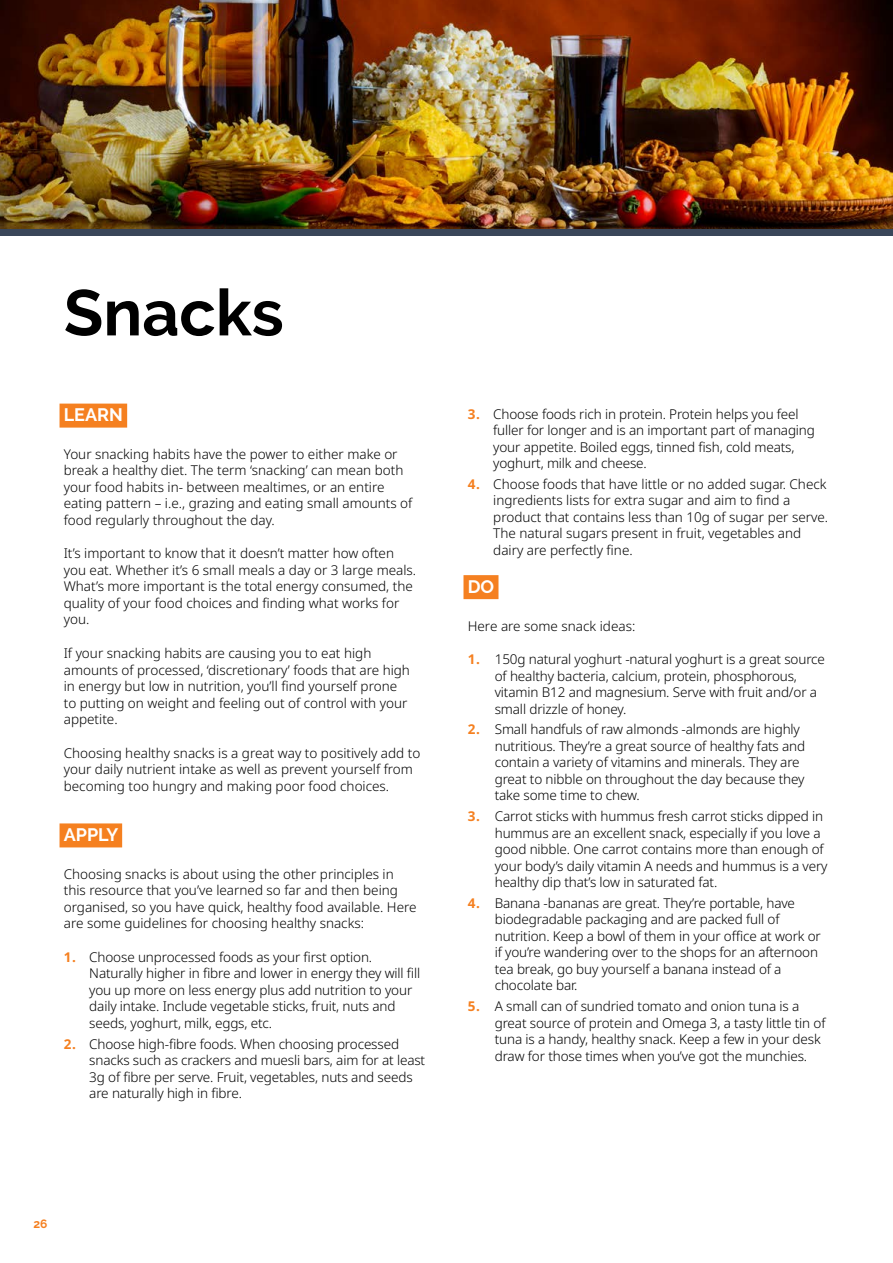
<style>
.page{position:relative;width:893px;height:1263px;background:#fff}
.page>*{position:absolute;margin:0;border:0;box-sizing:border-box;transform-origin:0 0}
.t1{font:700 64.5px "Raleway";color:#000}
.t2{font:700 18px "Raleway";color:#fff}
.t3{font:300 13.5px/16.5px "Noto Sans";letter-spacing:-.01em;color:#000}
.t4{font:700 12px "Raleway";color:#f58020}
.s1{font-weight:700;color:#f58020}
</style>
<div class="page">
<img style="left:0;top:0;width:893px;height:230px">
<div style="left:60px;top:404px;width:67px;height:24px;background:#f58020"></div>
<div style="left:60px;top:823px;width:62px;height:24px;background:#f58020"></div>
<div style="left:463px;top:575px;width:35px;height:24px;background:#f58020"></div>
<div style="left:0;top:230px;width:893px;height:6px;background:#3a4659"></div>
<h1 class="t1" style="left:64px;top:276px;width:221px">Snacks</h1>
<h2 class="t2" style="left:64px;top:405px;width:61px">LEARN</h2>
<p class="t3" style="left:64px;top:446px;width:350px">Your snacking habits have the power to either make or break a healthy diet. The term ‘snacking’ can mean both your food habits in- between mealtimes, or an entire eating pattern – i.e., grazing and eating small amounts of food regularly throughout the day.</p>
<p class="t3" style="left:64px;top:546px;width:354px">It’s important to know that it doesn’t matter how often you eat. Whether it’s 6 small meals a day or 3 large meals.<br>What’s more important is the total energy consumed, the quality of your food choices and finding what works for you.</p>
<p class="t3" style="left:64px;top:645px;width:348px">If your snacking habits are causing you to eat high amounts of processed, ‘discretionary’ foods that are high in energy but low in nutrition, you’ll find yourself prone to putting on weight and feeling out of control with your appetite.</p>
<p class="t3" style="left:64px;top:745px;width:358px">Choosing healthy snacks is a great way to positively add to your daily nutrient intake as well as prevent yourself from becoming too hungry and making poor food choices.</p>
<h2 class="t2" style="left:64px;top:824px;width:56px">APPLY</h2>
<p class="t3" style="left:64px;top:866px;width:354px">Choosing snacks is about using the other principles in this resource that you’ve learned so far and then being organised, so you have quick, healthy food available. Here are some guidelines for choosing healthy snacks:</p>
<p class="t3" style="left:89px;top:949px;width:333px;text-indent:-26px"><span class="s1">1.</span> Choose unprocessed foods as your first option.<br>Naturally higher in fibre and lower in energy they will fill you up more on less energy plus add nutrition to your daily intake. Include vegetable sticks, fruit, nuts and seeds, yoghurt, milk, eggs, etc.</p>
<p class="t3" style="left:89px;top:1036px;width:337px;text-indent:-26px"><span class="s1">2.</span> Choose high-fibre foods. When choosing processed snacks such as crackers and muesli bars, aim for at least 3g of fibre per serve. Fruit, vegetables, nuts and seeds are naturally high in fibre.</p>
<p class="t3" style="left:493px;top:406px;width:323px;text-indent:-26px"><span class="s1">3.</span> Choose foods rich in protein. Protein helps you feel fuller for longer and is an important part of managing your appetite. Boiled eggs, tinned fish, cold meats, yoghurt, milk and cheese.</p>
<p class="t3" style="left:493px;top:476px;width:336px;text-indent:-26px"><span class="s1">4.</span> Choose foods that have little or no added sugar. Check ingredients lists for extra sugar and aim to find a product that contains less than 10g of sugar per serve.<br>The natural sugars present in fruit, vegetables and dairy are perfectly fine.</p>
<h2 class="t2" style="left:468px;top:576px;width:28px">DO</h2>
<p class="t3" style="left:468px;top:618px;width:169px">Here are some snack ideas:</p>
<p class="t3" style="left:495px;top:651px;width:332px;text-indent:-27px"><span class="s1">1.</span> 150g natural yoghurt -natural yoghurt is a great source of healthy bacteria, calcium, protein, phosphorous, vitamin B12 and magnesium. Serve with fruit and/or a small drizzle of honey.</p>
<p class="t3" style="left:495px;top:721px;width:312px;text-indent:-27px"><span class="s1">2.</span> Small handfuls of raw almonds -almonds are highly nutritious. They’re a great source of healthy fats and contain a variety of vitamins and minerals. They are great to nibble on throughout the day because they take some time to chew.</p>
<p class="t3" style="left:495px;top:808px;width:334px;text-indent:-27px"><span class="s1">3.</span> Carrot sticks with hummus fresh carrot sticks dipped in hummus are an excellent snack, especially if you love a good nibble. One carrot contains more than enough of your body’s daily vitamin A needs and hummus is a very healthy dip that’s low in saturated fat.</p>
<p class="t3" style="left:495px;top:895px;width:328px;text-indent:-27px"><span class="s1">4.</span> Banana -bananas are great. They’re portable, have biodegradable packaging and are packed full of nutrition. Keep a bowl of them in your office at work or if you’re wandering over to the shops for an afternoon tea break, go buy yourself a banana instead of a chocolate bar.</p>
<p class="t3" style="left:495px;top:998px;width:332px;text-indent:-27px"><span class="s1">5.</span> A small can of sundried tomato and onion tuna is a great source of protein and Omega 3, a tasty little tin of tuna is a handy, healthy snack. Keep a few in your desk draw for those times when you’ve got the munchies.</p>
<p class="t4" style="left:33px;top:1217px;width:16px">26</p>
</div>
